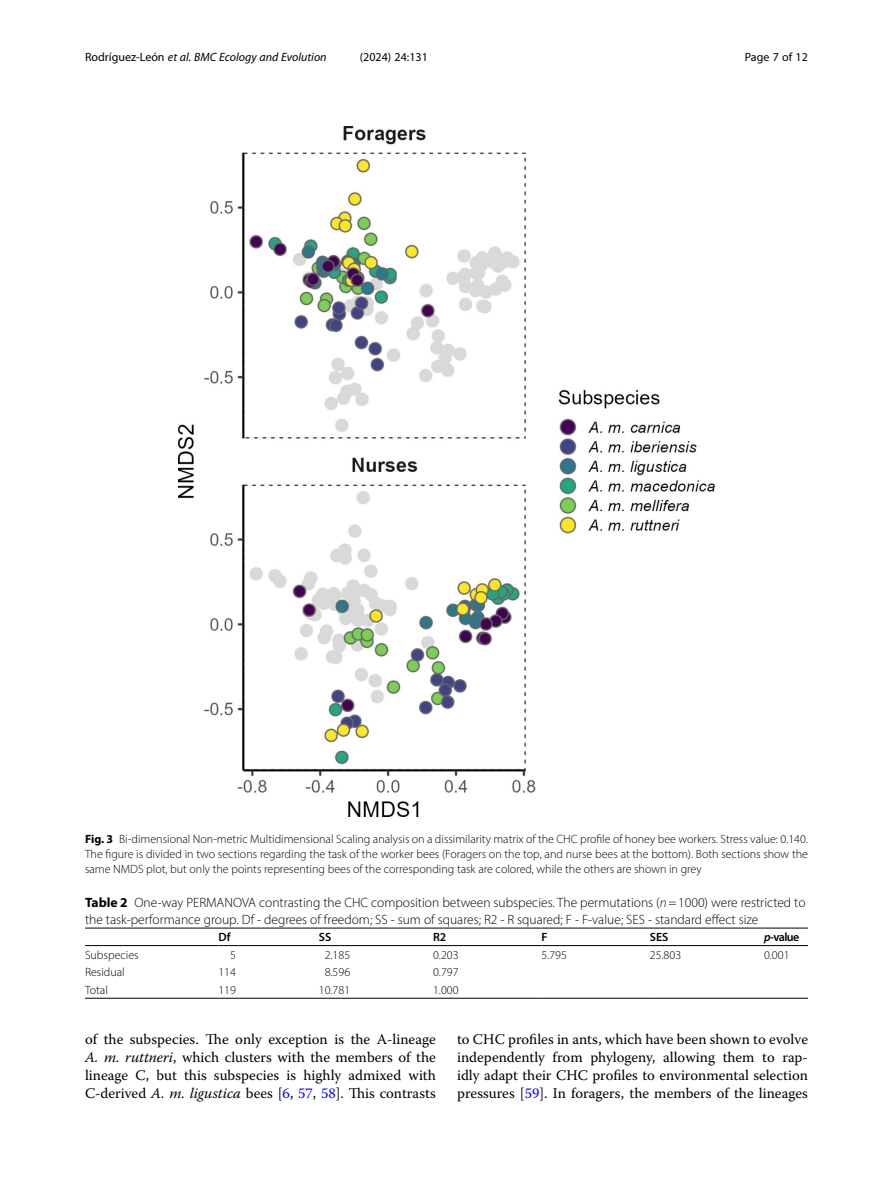
<style>
.page{position:relative;width:893px;height:1191px;background:#fff}
.page>*{position:absolute;margin:0;border:0;box-sizing:border-box;transform-origin:0 0}
.Body_Text{font:14.7px/18px "Warnock Pro";color:#000;text-align:justify}
.Table_Caption{font:300 13.5px/16.5px "Myriad Pro";color:#000}
.Figure_Caption{font:300 12px/15px "Myriad Pro";color:#000;text-align:justify}
.Table_Body{font:300 12px "Myriad Pro";color:#000}
.t1{font:italic 12px "Myriad Pro";color:#000}
.t2{font:12px "Myriad Pro";color:#000}
.Table_Head{font:600 12px "Myriad Pro";color:#000}
.s1{font-style:normal}
.s2{font-weight:700}
.s3{font-style:italic}
.s4{color:#00f}
</style>
<div class="page">
<hr style="left:85px;top:945px;width:133px;height:1px;background:#000">
<hr style="left:218px;top:927px;width:101px;height:1px;background:#000">
<hr style="left:218px;top:945px;width:101px;height:1px;background:#000">
<hr style="left:319px;top:927px;width:114px;height:1px;background:#000">
<hr style="left:319px;top:945px;width:114px;height:1px;background:#000">
<hr style="left:433px;top:927px;width:108px;height:1px;background:#000">
<hr style="left:433px;top:945px;width:108px;height:1px;background:#000">
<hr style="left:541px;top:927px;width:109px;height:1px;background:#000">
<hr style="left:541px;top:945px;width:109px;height:1px;background:#000">
<hr style="left:650px;top:927px;width:114px;height:1px;background:#000">
<hr style="left:650px;top:945px;width:114px;height:1px;background:#000">
<hr style="left:764px;top:927px;width:44px;height:1px;background:#000">
<hr style="left:764px;top:945px;width:44px;height:1px;background:#000">
<hr style="left:85px;top:998px;width:133px;height:1px;background:#000">
<hr style="left:218px;top:998px;width:101px;height:1px;background:#000">
<hr style="left:319px;top:998px;width:114px;height:1px;background:#000">
<hr style="left:433px;top:998px;width:108px;height:1px;background:#000">
<hr style="left:541px;top:998px;width:109px;height:1px;background:#000">
<hr style="left:650px;top:998px;width:114px;height:1px;background:#000">
<hr style="left:764px;top:998px;width:44px;height:1px;background:#000">
<hr style="left:85px;top:927px;width:133px;height:1px;background:#000">
<img style="left:178px;top:126px;width:536px;height:690px">
<p class="t1" style="left:85px;top:50px;width:243px"><span class="s1">Rodríguez-León</span> et al. BMC Ecology and Evolution</p>
<p class="t2" style="left:360px;top:50px;width:70px">(2024) 24:131</p>
<p class="t2" style="left:745px;top:50px;width:65px">Page 7 of 12</p>
<p class="Figure_Caption" style="left:85px;top:832px;width:724px"><span class="s2">Fig. 3</span> Bi-dimensional Non-metric Multidimensional Scaling analysis on a dissimilarity matrix of the CHC profile of honey bee workers. Stress value: 0.140.<br>The figure is divided in two sections regarding the task of the worker bees (Foragers on the top, and nurse bees at the bottom). Both sections show the same NMDS plot, but only the points representing bees of the corresponding task are colored, while the others are shown in grey</p>
<p class="Table_Caption" style="left:85px;top:894px;width:722px"><span class="s2">Table 2</span> One-way PERMANOVA contrasting the CHC composition between subspecies. The permutations (<span class="s3">n</span>=1000) were restricted to the task-performance group. Df - degrees of freedom; SS - sum of squares; R2 - R squared; F - F-value; SES - standard effect size</p>
<p class="Table_Head" style="left:218px;top:929px;width:14px">Df</p>
<p class="Table_Head" style="left:319px;top:929px;width:14px">SS</p>
<p class="Table_Head" style="left:433px;top:929px;width:15px">R2</p>
<p class="Table_Head" style="left:541px;top:929px;width:8px">F</p>
<p class="Table_Head" style="left:650px;top:929px;width:20px">SES</p>
<p class="Table_Head" style="left:764px;top:929px;width:37px"><span class="s3">p</span>-value</p>
<p class="Table_Body" style="left:85px;top:947px;width:55px">Subspecies</p>
<p class="Table_Body" style="left:230px;top:947px;width:7px">5</p>
<p class="Table_Body" style="left:325px;top:947px;width:27px">2.185</p>
<p class="Table_Body" style="left:433px;top:947px;width:27px">0.203</p>
<p class="Table_Body" style="left:541px;top:947px;width:27px">5.795</p>
<p class="Table_Body" style="left:650px;top:947px;width:33px">25.803</p>
<p class="Table_Body" style="left:764px;top:947px;width:27px">0.001</p>
<p class="Table_Body" style="left:85px;top:965px;width:41px">Residual</p>
<p class="Table_Body" style="left:218px;top:965px;width:19px">114</p>
<p class="Table_Body" style="left:325px;top:965px;width:27px">8.596</p>
<p class="Table_Body" style="left:433px;top:965px;width:27px">0.797</p>
<p class="Table_Body" style="left:85px;top:982px;width:24px">Total</p>
<p class="Table_Body" style="left:218px;top:982px;width:19px">119</p>
<p class="Table_Body" style="left:319px;top:982px;width:33px">10.781</p>
<p class="Table_Body" style="left:433px;top:982px;width:27px">1.000</p>
<p class="Body_Text" style="left:85px;top:1030px;width:352px">of the subspecies. The only exception is the A-lineage <span class="s3">A. m. ruttneri</span>, which clusters with the members of the lineage C, but this subspecies is highly admixed with C-derived <span class="s3">A. m. ligustica</span> bees [<span class="s4">6</span>, <span class="s4">57</span>, <span class="s4">58</span>]. This contrasts</p>
<p class="Body_Text" style="left:457px;top:1030px;width:352px">to CHC profiles in ants, which have been shown to evolve independently from phylogeny, allowing them to rap&shy;idly adapt their CHC profiles to environmental selection pressures [<span class="s4">59</span>]. In foragers, the members of the lineages</p>
</div>
